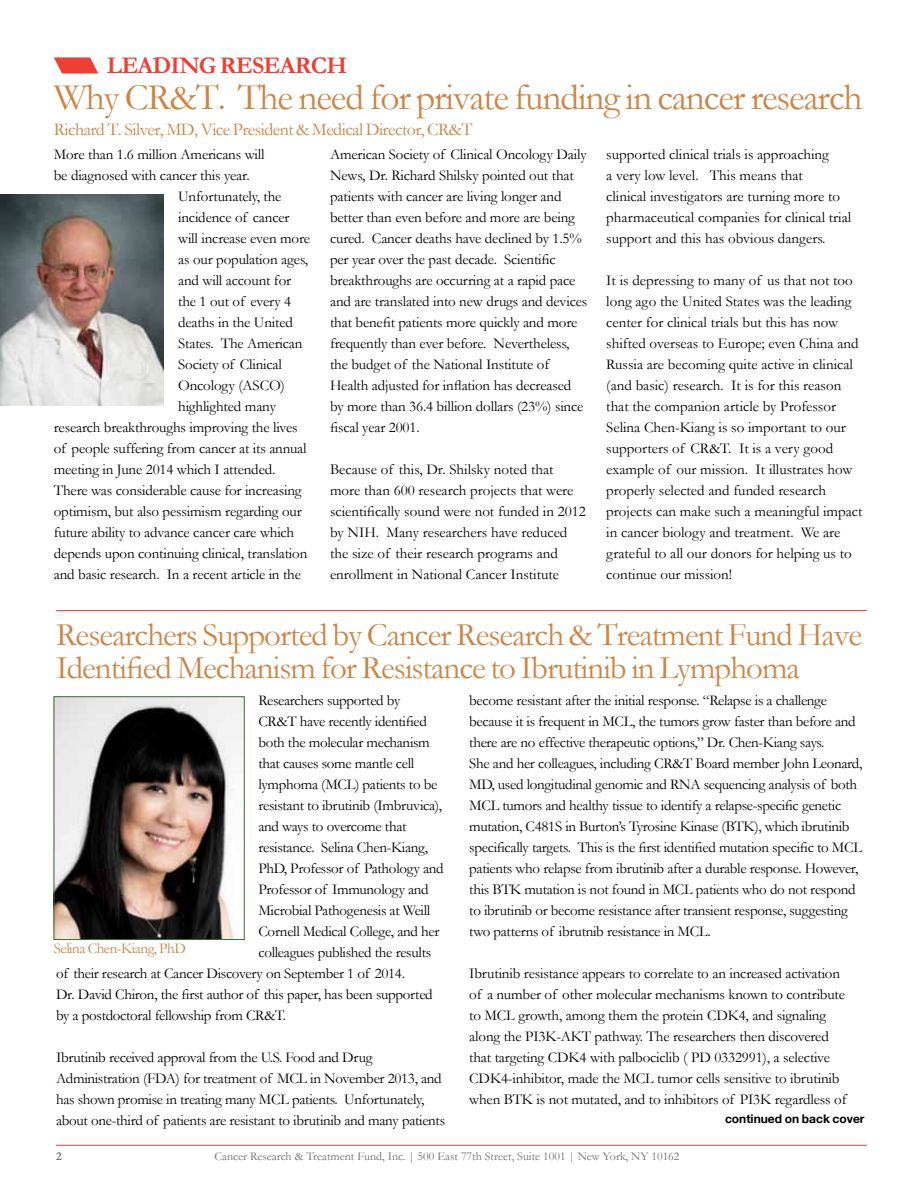
<style>
.page{position:relative;width:918px;height:1188px;background:#fff}
.page>*{position:absolute;margin:0;border:0;box-sizing:border-box;transform-origin:0 0}
.t1{font:37.5px "Garamond";letter-spacing:-.03em;color:#cc8544}
.t2{font:33px/33px "Garamond";letter-spacing:-.03em;color:#cc8544}
.t3{font:700 24px "Garamond";letter-spacing:-.03em;color:#ef3e33}
.t4{font:18px "Garamond";letter-spacing:-.03em;color:#cc8544}
.t5{font:15px/21px "Garamond";letter-spacing:-.01em;color:#000}
.t6{font:15px "Garamond";letter-spacing:-.03em;color:#cc8544}
.t7{font:12px "Garamond";color:#6d6e71}
.t8{font:700 12px "Helvetica Neue";color:#000}
.t9{font:700 12px "Garamond";color:#6d6e71}
</style>
<div class="page">
<svg style="left:54px;top:57px;width:44px;height:16px"></svg>
<img style="left:0;top:194px;width:163px;height:212px">
<img style="left:56px;top:699px;width:186px;height:239px">
<hr style="left:56px;top:1145px;width:811px;height:1px;background:#ef3e33">
<hr style="left:56px;top:610px;width:811px;height:1px;background:#ef3e33">
<h3 class="t3" style="left:107px;top:52px;width:240px">LEADING RESEARCH</h3>
<h1 class="t1" style="left:54px;top:75px;width:810px">Why CR&amp;T. The need for private funding in cancer research</h1>
<p class="t4" style="left:54px;top:119px;width:420px">Richard T. Silver, MD, Vice President &amp; Medical Director, CR&amp;T</p>
<p class="t5" style="left:54px;top:144px;width:212px">More than 1.6 million Americans will</p>
<p class="t5" style="left:54px;top:165px;width:197px">be diagnosed with cancer this year.</p>
<p class="t5" style="left:178px;top:186px;width:105px">Unfortunately, the</p>
<p class="t5" style="left:178px;top:207px;width:113px">incidence of cancer</p>
<p class="t5" style="left:178px;top:228px;width:133px">will increase even more</p>
<p class="t5" style="left:178px;top:249px;width:132px">as our population ages,</p>
<p class="t5" style="left:178px;top:270px;width:115px">and will account for</p>
<p class="t5" style="left:178px;top:291px;width:114px">the 1 out of every 4</p>
<p class="t5" style="left:178px;top:312px;width:116px">deaths in the United</p>
<p class="t5" style="left:178px;top:333px;width:126px">States. The American</p>
<p class="t5" style="left:178px;top:354px;width:105px">Society of Clinical</p>
<p class="t5" style="left:178px;top:375px;width:108px">Oncology (ASCO)</p>
<p class="t5" style="left:178px;top:396px;width:99px">highlighted many</p>
<p class="t5" style="left:54px;top:417px;width:245px">research breakthroughs improving the lives</p>
<p class="t5" style="left:54px;top:438px;width:254px">of people suffering from cancer at its annual</p>
<p class="t5" style="left:54px;top:459px;width:223px">meeting in June 2014 which I attended.</p>
<p class="t5" style="left:54px;top:480px;width:249px">There was considerable cause for increasing</p>
<p class="t5" style="left:54px;top:501px;width:249px">optimism, but also pessimism regarding our</p>
<p class="t5" style="left:54px;top:522px;width:242px">future ability to advance cancer care which</p>
<p class="t5" style="left:54px;top:543px;width:255px">depends upon continuing clinical, translation</p>
<p class="t5" style="left:54px;top:564px;width:249px">and basic research. In a recent article in the</p>
<p class="t5" style="left:330px;top:144px;width:259px">American Society of Clinical Oncology Daily News, Dr. Richard Shilsky pointed out that patients with cancer are living longer and better than even before and more are being cured. Cancer deaths have declined by 1.5% per year over the past decade. Scientific breakthroughs are occurring at a rapid pace and are translated into new drugs and devices that benefit patients more quickly and more frequently than ever before. Nevertheless, the budget of the National Institute of Health adjusted for inflation has decreased by more than 36.4 billion dollars (23%) since fiscal year 2001.</p>
<p class="t5" style="left:330px;top:459px;width:257px">Because of this, Dr. Shilsky noted that more than 600 research projects that were scientifically sound were not funded in 2012 by NIH. Many researchers have reduced the size of their research programs and enrollment in National Cancer Institute</p>
<p class="t5" style="left:606px;top:144px;width:246px">supported clinical trials is approaching<br>a very low level. This means that<br>clinical investigators are turning more to pharmaceutical companies for clinical trial support and this has obvious dangers.</p>
<p class="t5" style="left:606px;top:270px;width:258px">It is depressing to many of us that not too long ago the United States was the leading center for clinical trials but this has now shifted overseas to Europe; even China and Russia are becoming quite active in clinical (and basic) research. It is for this reason that the companion article by Professor Selina Chen-Kiang is so important to our supporters of CR&amp;T. It is a very good example of our mission. It illustrates how properly selected and funded research projects can make such a meaningful impact in cancer biology and treatment. We are grateful to all our donors for helping us to continue our mission!</p>
<h2 class="t2" style="left:56px;top:618px;width:808px">Researchers Supported by Cancer Research &amp; Treatment Fund Have<br>Identified Mechanism for Resistance to Ibrutinib in Lymphoma</h2>
<p class="t5" style="left:258px;top:690px;width:143px">Researchers supported by</p>
<p class="t5" style="left:258px;top:711px;width:170px">CR&amp;T have recently identified</p>
<p class="t5" style="left:258px;top:732px;width:173px">both the molecular mechanism</p>
<p class="t5" style="left:258px;top:753px;width:157px">that causes some mantle cell</p>
<p class="t5" style="left:258px;top:774px;width:181px">lymphoma (MCL) patients to be</p>
<p class="t5" style="left:258px;top:795px;width:185px">resistant to ibrutinib (Imbruvica),</p>
<p class="t5" style="left:258px;top:816px;width:150px">and ways to overcome that</p>
<p class="t5" style="left:258px;top:837px;width:171px">resistance. Selina Chen-Kiang,</p>
<p class="t5" style="left:258px;top:858px;width:187px">PhD, Professor of Pathology and</p>
<p class="t5" style="left:258px;top:879px;width:172px">Professor of Immunology and</p>
<p class="t5" style="left:258px;top:900px;width:173px">Microbial Pathogenesis at Weill</p>
<p class="t5" style="left:258px;top:921px;width:183px">Cornell Medical College, and her</p>
<p class="t5" style="left:258px;top:942px;width:174px">colleagues published the results</p>
<p class="t5" style="left:56px;top:963px;width:350px">of their research at Cancer Discovery on September 1 of 2014.</p>
<p class="t5" style="left:56px;top:984px;width:378px">Dr. David Chiron, the first author of this paper, has been supported</p>
<p class="t5" style="left:56px;top:1005px;width:231px">by a postdoctoral fellowship from CR&amp;T.</p>
<p class="t5" style="left:56px;top:1047px;width:391px">Ibrutinib received approval from the U.S. Food and Drug Administration (FDA) for treatment of MCL in November 2013, and has shown promise in treating many MCL patients. Unfortunately, about one-third of patients are resistant to ibrutinib and many patients</p>
<p class="t5" style="left:469px;top:690px;width:395px">become resistant after the initial response. “Relapse is a challenge because it is frequent in MCL, the tumors grow faster than before and there are no effective therapeutic options,” Dr. Chen-Kiang says.<br>She and her colleagues, including CR&amp;T Board member John Leonard, MD, used longitudinal genomic and RNA sequencing analysis of both MCL tumors and healthy tissue to identify a relapse-specific genetic mutation, C481S in Burton’s Tyrosine Kinase (BTK), which ibrutinib specifically targets. This is the first identified mutation specific to MCL patients who relapse from ibrutinib after a durable response. However, this BTK mutation is not found in MCL patients who do not respond to ibrutinib or become resistance after transient response, suggesting two patterns of ibrutnib resistance in MCL.</p>
<p class="t5" style="left:469px;top:963px;width:379px">Ibrutinib resistance appears to correlate to an increased activation of a number of other molecular mechanisms known to contribute to MCL growth, among them the protein CDK4, and signaling along the PI3K-AKT pathway. The researchers then discovered that targeting CDK4 with palbociclib ( PD 0332991), a selective CDK4-inhibitor, made the MCL tumor cells sensitive to ibrutinib when BTK is not mutated, and to inhibitors of PI3K regardless of</p>
<p class="t8" style="left:725px;top:1110px;width:141px">continued on back cover</p>
<p class="t6" style="left:54px;top:940px;width:134px">Selina Chen-Kiang, PhD</p>
<p class="t9" style="left:56px;top:1149px;width:7px">2</p>
<p class="t7" style="left:215px;top:1149px;width:466px">Cancer Research &amp; Treatment Fund, Inc. | 500 East 77th Street, Suite 1001 | New York, NY 10162</p>
</div>
